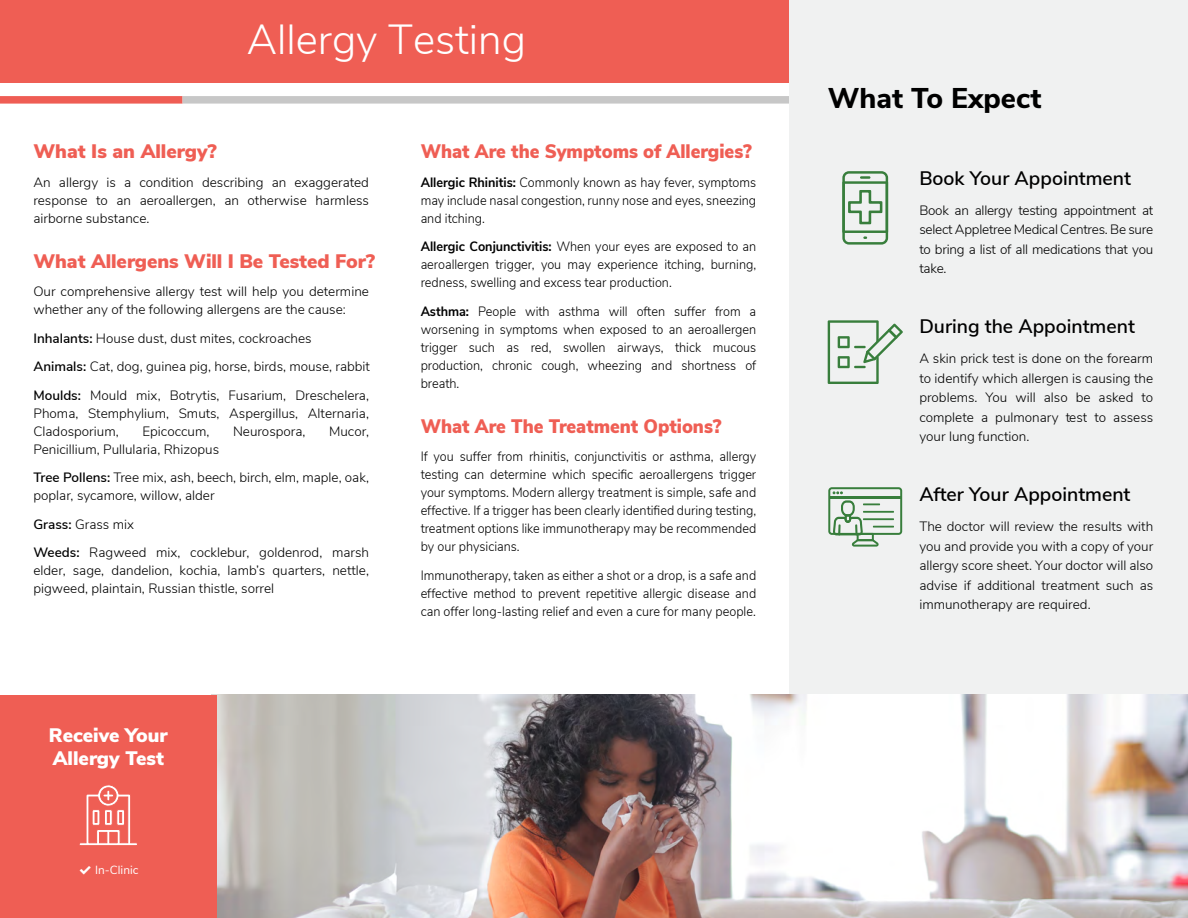
<style>
.page{position:relative;width:1188px;height:918px;background:#fff}
.page>*{position:absolute;margin:0;border:0;box-sizing:border-box;transform-origin:0 0}
.t1{font:300 42px "Nunito Sans";color:#fff}
.t2{font:800 28.5px "Nunito Sans";color:#000}
.t3{font:600 19.5px "Nunito Sans";color:#000}
.t4{font:900 19.5px "Nunito Sans";color:#ef5e54;scale:.94 1}
.t5{font:900 19.5px "Nunito Sans";color:#ef5e54}
.t6{font:900 19.5px/23.4px "Nunito Sans";color:#fff}
.t7{font:300 13.5px/19.5px "Nunito Sans";color:#000}
.t8{font:300 13.5px/18px "Nunito Sans";color:#000;text-align:justify;scale:.94 1}
.t9{font:11.85px "Nunito Sans";color:#fff}
.s1{font-weight:600}
.s2{font-weight:700}
</style>
<div class="page">
<div style="left:0;top:96px;width:183px;height:8px;background:#ef5d54"></div>
<div style="left:183px;top:96px;width:607px;height:8px;background:#c7c7c7"></div>
<div style="left:0;top:0;width:790px;height:83px;background:#ef5e54"></div>
<div style="left:789px;top:0;width:398px;height:918px;background:#f0f1f1"></div>
<img style="left:217px;top:695px;width:971px;height:223px">
<div style="left:0;top:695px;width:217px;height:223px;background:#ef5e54"></div>
<svg style="left:79px;top:785px;width:58px;height:61px"></svg>
<svg style="left:828px;top:320px;width:75px;height:64px"></svg>
<svg style="left:842px;top:171px;width:46px;height:74px"></svg>
<svg style="left:828px;top:487px;width:74px;height:60px"></svg>
<h1 class="t1" style="left:247px;top:9px;width:281px">Allergy Testing</h1>
<h3 class="t5" style="left:33px;top:137px;width:185px">What Is an Allergy?</h3>
<p class="t7" style="left:33px;top:172px;width:337px;line-height:18px;text-align:justify">An allergy is a condition describing an exaggerated response to an aeroallergen, an otherwise harmless airborne substance.</p>
<h3 class="t5" style="left:33px;top:246px;width:343px">What Allergens Will I Be Tested For?</h3>
<p class="t7" style="left:33px;top:282px;width:337px;line-height:18px">Our comprehensive allergy test will help you determine whether any of the following allergens are the cause:</p>
<p class="t7" style="left:33px;top:323px;width:338px;line-height:28.5px"><span class="s1">Inhalants:</span> House dust, dust mites, cockroaches<br><span class="s1">Animals:</span> Cat, dog, guinea pig, horse, birds, mouse, rabbit<br><span class="s1">Moulds:</span> Mould mix, Botrytis, Fusarium, Dreschelera,</p>
<p class="t7" style="left:33px;top:403px;width:337px;line-height:18px">Phoma, Stemphylium, Smuts, Aspergillus, Alternaria,<br>Cladosporium,</p>
<p class="t7" style="left:142px;top:420px;width:68px">Epicoccum,</p>
<p class="t7" style="left:233px;top:420px;width:74px">Neurospora,</p>
<p class="t7" style="left:329px;top:420px;width:41px">Mucor,</p>
<p class="t7" style="left:33px;top:434px;width:337px;line-height:28.5px">Penicillium, Pullularia, Rhizopus<br><span class="s1">Tree Pollens:</span> Tree mix, ash, beech, birch, elm, maple, oak,</p>
<p class="t7" style="left:33px;top:480px;width:337px;line-height:28.5px">poplar, sycamore, willow, alder<br><span class="s1">Grass:</span> Grass mix<br><span class="s1">Weeds:</span> Ragweed mix, cocklebur, goldenrod, marsh</p>
<p class="t7" style="left:33px;top:561px;width:337px;line-height:18px">elder, sage, dandelion, kochia, lamb’s quarters, nettle, pigweed, plaintain, Russian thistle, sorrel</p>
<h3 class="t6" style="left:49px;top:723px;width:120px">Receive Your<br>Allergy Test</h3>
<p class="t9" style="left:78px;top:862px;width:62px">✔ In-Clinic</p>
<h3 class="t4" style="left:421px;top:137px;width:354px">What Are the Symptoms of Allergies?</h3>
<p class="t8" style="left:421px;top:172px;width:358px"><span class="s2">Allergic Rhinitis:</span> Commonly known as hay fever, symptoms may include nasal congestion, runny nose and eyes, sneezing and itching.</p>
<p class="t8" style="left:421px;top:237px;width:359px"><span class="s2">Allergic Conjunctivitis:</span> When your eyes are exposed to an aeroallergen trigger, you may experience itching, burning, redness, swelling and excess tear production.</p>
<p class="t8" style="left:421px;top:301px;width:359px"><span class="s2">Asthma:</span> People with asthma will often suffer from a worsening in symptoms when exposed to an aeroallergen trigger such as red, swollen airways, thick mucous production, chronic cough, wheezing and shortness of breath.</p>
<h3 class="t4" style="left:421px;top:411px;width:322px">What Are The Treatment Options?</h3>
<p class="t8" style="left:421px;top:447px;width:359px">If you suffer from rhinitis, conjunctivitis or asthma, allergy testing can determine which specific aeroallergens trigger your symptoms. Modern allergy treatment is simple, safe and effective. If a trigger has been clearly identified during testing, treatment options like immunotherapy may be recommended by our physicians.</p>
<p class="t8" style="left:421px;top:565px;width:359px">Immunotherapy, taken as either a shot or a drop, is a safe and effective method to prevent repetitive allergic disease and can offer long-lasting relief and even a cure for many people.</p>
<h2 class="t2" style="left:828px;top:77px;width:215px">What To Expect</h2>
<h3 class="t3" style="left:919px;top:164px;width:213px">Book Your Appointment</h3>
<p class="t7" style="left:919px;top:200px;width:235px;text-align:justify">Book an allergy testing appointment at select Appletree Medical Centres. Be sure to bring a list of all medications that you take.</p>
<h3 class="t3" style="left:919px;top:312px;width:217px">During the Appointment</h3>
<p class="t7" style="left:919px;top:348px;width:235px;text-align:justify">A skin prick test is done on the forearm to identify which allergen is causing the problems. You will also be asked to complete a pulmonary test to assess your lung function.</p>
<h3 class="t3" style="left:919px;top:480px;width:213px">After Your Appointment</h3>
<p class="t7" style="left:919px;top:516px;width:235px;text-align:justify">The doctor will review the results with you and provide you with a copy of your allergy score sheet. Your doctor will also advise if additional treatment such as immunotherapy are required.</p>
</div>
